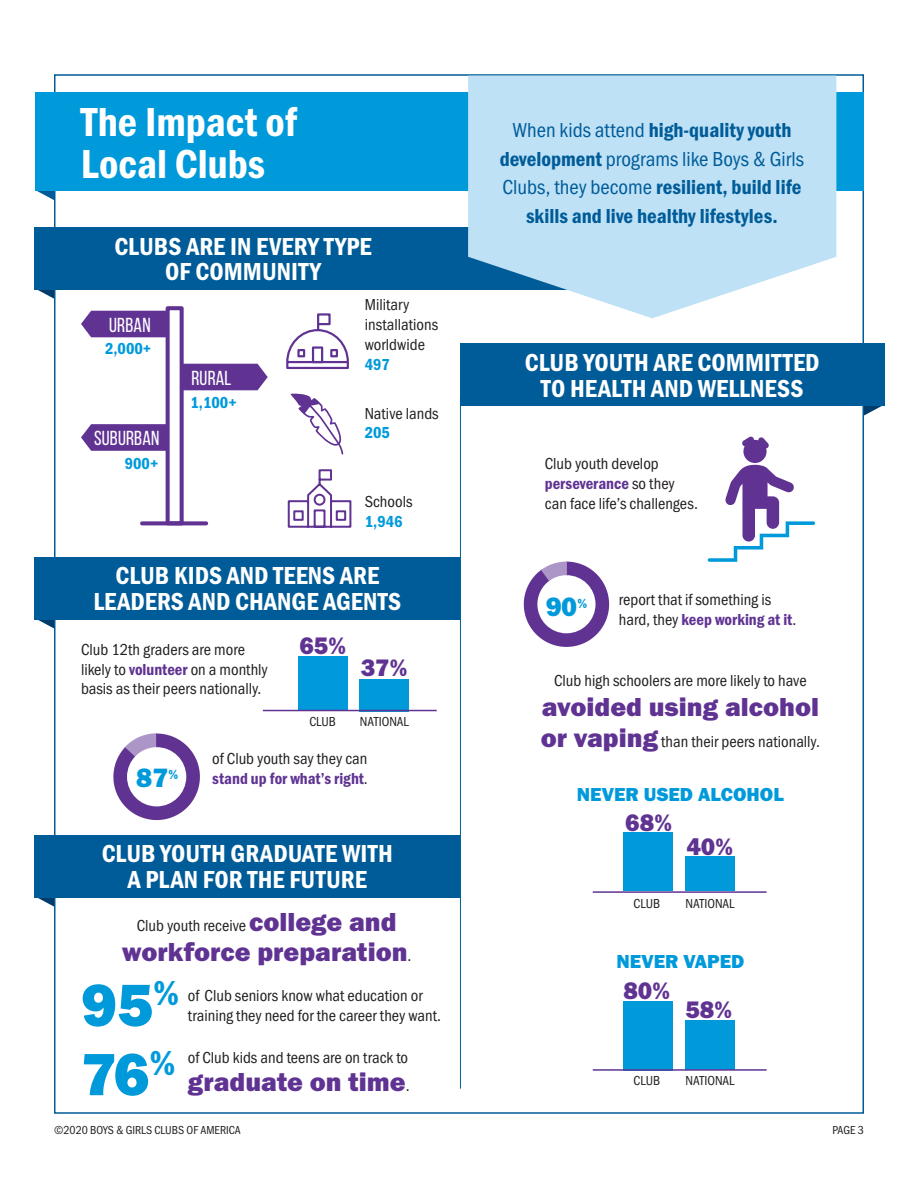
<style>
.page{position:relative;width:918px;height:1188px;background:#fff}
.page>*{position:absolute;margin:0;border:0;box-sizing:border-box;transform-origin:0 0}
.t1{font:61.65px "Franklin Gothic URW Hea";color:#009ada}
.t2{font:42px/42px "Franklin Gothic URW Con Dem";color:#fff}
.t3{font:27.45px "Franklin Gothic URW Hea";color:#009ada}
.t4{font:27px "Franklin Gothic URW Hea";color:#603393}
.t5{font:25.5px/25.5px "Franklin Gothic URW Con Dem";color:#fff;text-align:center}
.t6{font:24.75px "Franklin Gothic URW Hea";color:#603393}
.t7{font:21px/28.5px "Franklin Gothic URW Con Dem";color:#005c98;text-align:center}
.t8{font:20.25px "Bebas Neue";letter-spacing:.01em;color:#fff}
.t9{font:19.5px "Franklin Gothic URW Hea";color:#009ada}
.t10{font:16.5px/19.8px "Franklin Gothic URW Cond";color:#231f20}
.t11{font:16.5px "Franklin Gothic URW Con Dem";color:#603393}
.t12{font:16.5px "Franklin Gothic URW Con Dem";color:#009ada}
.t13{font:13.5px "Franklin Gothic URW Cond";color:#231f20}
.t14{font:12px "Franklin Gothic URW Cond";color:#231f20}
.s1{font-family:"Franklin Gothic URW Con Dem";color:#009ada}
.s2{font-family:"Franklin Gothic URW Con Dem";color:#603393}
.s3{font-family:"Franklin Gothic URW Cond";color:#231f20}
.s4{font-family:"Franklin Gothic URW Hea";font-size:27px;color:#603393}
.s5{font-family:"Franklin Gothic URW Cond";font-size:16.5px;color:#231f20}
.s6{font-family:"Franklin Gothic URW Cond"}
</style>
<div class="page">
<div style="left:743px;top:440px;width:24px;height:23px;background:#603393;border-radius:50%"></div>
<svg style="left:708px;top:465px;width:107px;height:97px"></svg>
<svg style="left:742px;top:436px;width:27px;height:13px"></svg>
<div style="left:360px;top:679px;width:49px;height:32px;background:#009ada"></div>
<div style="left:298px;top:657px;width:49px;height:54px;background:#009ada"></div>
<svg style="left:113px;top:733px;width:87px;height:87px"></svg>
<div style="left:127px;top:747px;width:59px;height:59px;background:#fff;border-radius:50%"></div>
<svg style="left:142px;top:521px;width:64px;height:4px"></svg>
<div style="left:81px;top:311px;width:85px;height:26px;background:#603393"></div>
<div style="left:184px;top:364px;width:84px;height:26px;background:#603393"></div>
<svg style="left:81px;top:424px;width:85px;height:27px;background:#6b419a"></svg>
<div style="left:166px;top:306px;width:18px;height:219px;border:4px solid #603393"></div>
<svg style="left:38px;top:290px;width:16px;height:9px"></svg>
<svg style="left:36px;top:619px;width:18px;height:10px"></svg>
<svg style="left:36px;top:897px;width:18px;height:10px"></svg>
<svg style="left:864px;top:406px;width:18px;height:10px"></svg>
<div style="left:35px;top:227px;width:571px;height:63px;background:#005c98"></div>
<div style="left:35px;top:557px;width:425px;height:62px;background:#005c98"></div>
<div style="left:35px;top:835px;width:425px;height:62px;background:#005c98"></div>
<div style="left:460px;top:343px;width:424px;height:63px;background:#005c98"></div>
<svg style="left:286px;top:313px;width:63px;height:57px"></svg>
<svg style="left:287px;top:469px;width:65px;height:59px"></svg>
<svg style="left:291px;top:394px;width:53px;height:61px"></svg>
<svg style="left:524px;top:562px;width:85px;height:85px"></svg>
<hr style="left:263px;top:710px;width:174px;height:1px;background:#603393">
<div style="left:624px;top:1001px;width:49px;height:69px;background:#009ada"></div>
<div style="left:685px;top:1021px;width:50px;height:49px;background:#009ada"></div>
<div style="left:685px;top:856px;width:50px;height:35px;background:#009ada"></div>
<div style="left:624px;top:833px;width:49px;height:58px;background:#009ada"></div>
<hr style="left:593px;top:891px;width:174px;height:2px;background:#603393">
<hr style="left:593px;top:1069px;width:174px;height:2px;background:#603393">
<hr style="left:460px;top:397px;width:1px;height:692px;background:#005c98">
<svg style="left:37px;top:191px;width:18px;height:9px"></svg>
<div style="left:35px;top:93px;width:829px;height:98px;background:#009ada"></div>
<svg style="left:468px;top:76px;width:368px;height:242px;background:#c1e1f5"></svg>
<p class="t2" style="left:81px;top:99px;width:218px">The Impact of<br>Local Clubs</p>
<p class="t5" style="left:114px;top:232px;width:259px">CLUBS ARE IN EVERY TYPE<br>OF COMMUNITY</p>
<p class="t8" style="left:109px;top:314px;width:43px">URBAN</p>
<p class="t12" style="left:105px;top:338px;width:48px">2,000+</p>
<p class="t8" style="left:94px;top:427px;width:67px">SUBURBAN</p>
<p class="t12" style="left:125px;top:452px;width:35px">900+</p>
<p class="t8" style="left:191px;top:367px;width:41px">RURAL</p>
<p class="t12" style="left:190px;top:392px;width:48px">1,100+</p>
<p class="t10" style="left:365px;top:294px;width:75px">Military installations worldwide<br><span class="s1">497</span></p>
<p class="t10" style="left:365px;top:402px;width:75px">Native lands<br><span class="s1">205</span></p>
<p class="t10" style="left:365px;top:491px;width:49px">Schools<br><span class="s1">1,946</span></p>
<p class="t5" style="left:93px;top:562px;width:309px">CLUB KIDS AND TEENS ARE<br>LEADERS AND CHANGE AGENTS</p>
<p class="t10" style="left:81px;top:638px;width:188px">Club 12th graders are more likely to <span class="s2">volunteer</span> on a monthly basis as their peers nationally.</p>
<p class="t6" style="left:299px;top:630px;width:48px">65%</p>
<p class="t6" style="left:361px;top:652px;width:48px">37%</p>
<p class="t13" style="left:309px;top:712px;width:28px">CLUB</p>
<p class="t13" style="left:360px;top:712px;width:51px">NATIONAL</p>
<p class="t10" style="left:212px;top:747px;width:157px">of Club youth say they can</p>
<p class="t3" style="left:136px;top:760px;width:44px">87<sup>%</sup></p>
<p class="t11" style="left:212px;top:767px;width:157px">stand up for what’s right<span class="s3">.</span></p>
<p class="t5" style="left:102px;top:840px;width:293px">CLUB YOUTH GRADUATE WITH<br>A PLAN FOR THE FUTURE</p>
<p class="t10" style="left:137px;top:914px;width:261px">Club youth receive <span class="s4">college and</span></p>
<p class="t4" style="left:122px;top:934px;width:291px">workforce preparation<span class="s5">.</span></p>
<p class="t10" style="left:188px;top:985px;width:255px">of Club seniors know what education or training they need for the career they want.</p>
<p class="t10" style="left:188px;top:1046px;width:222px">of Club kids and teens are on track to</p>
<p class="t4" style="left:188px;top:1064px;width:223px">graduate on time<span class="s5">.</span></p>
<p class="t1" style="left:81px;top:965px;width:99px">95<sup>%</sup></p>
<p class="t1" style="left:81px;top:1035px;width:96px">76<sup>%</sup></p>
<p class="t7" style="left:500px;top:115px;width:306px"><span class="s6">When kids attend</span> high-quality youth development <span class="s6">programs like Boys &amp; Girls Clubs, they become</span> resilient, build life skills and live healthy lifestyles.</p>
<p class="t5" style="left:525px;top:349px;width:296px">CLUB YOUTH ARE COMMITTED<br>TO HEALTH AND WELLNESS</p>
<p class="t10" style="left:545px;top:452px;width:155px">Club youth develop <span class="s2">perseverance</span> so they can face life’s challenges.</p>
<p class="t3" style="left:546px;top:589px;width:43px">90<sup>%</sup></p>
<p class="t10" style="left:619px;top:588px;width:179px">report that if something is hard, they <span class="s2">keep working at it</span>.</p>
<p class="t10" style="left:554px;top:670px;width:254px">Club high schoolers are more likely to have</p>
<p class="t4" style="left:542px;top:690px;width:279px">avoided using alcohol</p>
<p class="t10" style="left:541px;top:730px;width:281px"><span class="s4">or vaping</span> than their peers nationally.</p>
<p class="t9" style="left:577px;top:782px;width:208px">NEVER USED ALCOHOL</p>
<p class="t6" style="left:625px;top:806px;width:48px">68%</p>
<p class="t6" style="left:686px;top:830px;width:48px">40%</p>
<p class="t13" style="left:633px;top:893px;width:28px">CLUB</p>
<p class="t13" style="left:686px;top:893px;width:51px">NATIONAL</p>
<p class="t9" style="left:617px;top:949px;width:129px">NEVER VAPED</p>
<p class="t6" style="left:685px;top:994px;width:48px">58%</p>
<p class="t6" style="left:623px;top:975px;width:48px">80%</p>
<p class="t13" style="left:633px;top:1071px;width:28px">CLUB</p>
<p class="t13" style="left:686px;top:1071px;width:51px">NATIONAL</p>
<p class="t14" style="left:54px;top:1121px;width:188px">©2020 BOYS &amp; GIRLS CLUBS OF AMERICA</p>
<p class="t14" style="left:832px;top:1121px;width:33px">PAGE 3</p>
</div>
